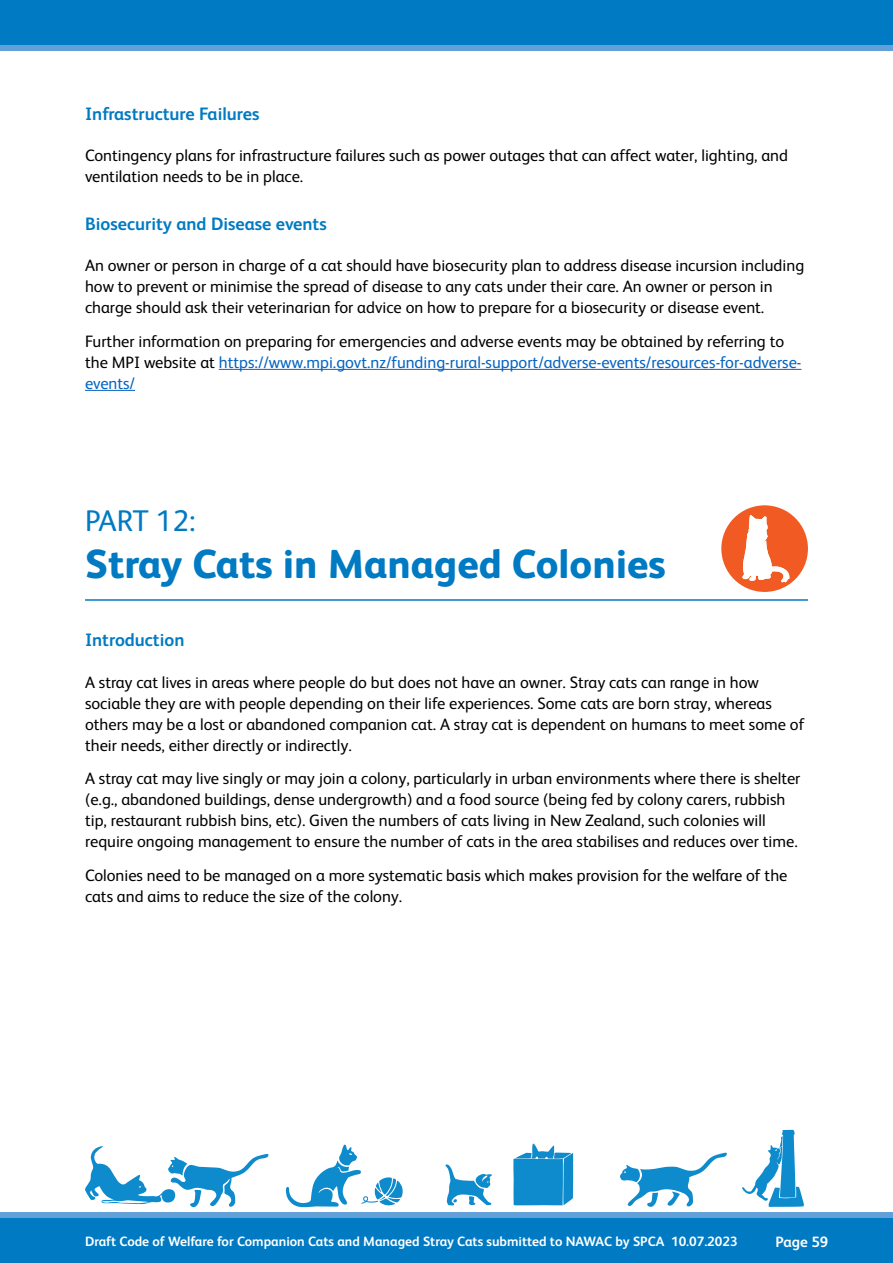
<style>
.page{position:relative;width:893px;height:1263px;background:#fff}
.page>*{position:absolute;margin:0;border:0;box-sizing:border-box;transform-origin:0 0}
.t1{font:800 40.5px "FS Albert";color:#007ac2}
.t2{font:30px "FS Albert";letter-spacing:-.015em;color:#007ac2}
.t3{font:700 18px "FS Albert";color:#007ac2}
.t4{font:16.5px/21px "FS Albert";color:#000}
.t5{font:700 15px "FS Albert";color:#fff}
.t6{font:700 13.5px "FS Albert";color:#fff}
.s1{color:#0563c1}
</style>
<div class="page">
<div style="left:0;top:1212px;width:893px;height:40px;background:#62a0d7"></div>
<div style="left:0;top:10px;width:893px;height:41px;background:#62a0d7"></div>
<div style="left:0;top:1218px;width:893px;height:45px;background:#007ac2"></div>
<div style="left:0;top:0;width:893px;height:45px;background:#007ac2"></div>
<svg style="left:445px;top:1164px;width:47px;height:41px"></svg>
<svg style="left:85px;top:1146px;width:183px;height:61px"></svg>
<svg style="left:513px;top:1143px;width:60px;height:62px"></svg>
<svg style="left:742px;top:1130px;width:62px;height:77px"></svg>
<svg style="left:620px;top:1152px;width:107px;height:55px"></svg>
<svg style="left:286px;top:1144px;width:117px;height:63px"></svg>
<hr style="left:219px;top:369px;width:582px;height:1px;background:#0563c1">
<hr style="left:85px;top:390px;width:50px;height:1px;background:#0563c1">
<hr style="left:85px;top:599px;width:723px;height:2px;background:#007ac2">
<div style="left:721px;top:505px;width:87px;height:87px;background:#f15a22;border-radius:50%"></div>
<svg style="left:742px;top:515px;width:47px;height:67px"></svg>
<p class="t3" style="left:85px;top:104px;width:176px">Infrastructure Failures</p>
<p class="t4" style="left:85px;top:145px;width:704px">Contingency plans for infrastructure failures such as power outages that can affect water, lighting, and ventilation needs to be in place.</p>
<p class="t3" style="left:85px;top:213px;width:243px">Biosecurity and Disease events</p>
<p class="t4" style="left:85px;top:255px;width:721px">An owner or person in charge of a cat should have biosecurity plan to address disease incursion including how to prevent or minimise the spread of disease to any cats under their care. An owner or person in charge should ask their veterinarian for advice on how to prepare for a biosecurity or disease event.</p>
<p class="t4" style="left:85px;top:330px;width:718px">Further information on preparing for emergencies and adverse events may be obtained by referring to the MPI website at <span class="s1">https://www.mpi.govt.nz/funding-rural-support/adverse-events/resources-for-adverse&shy;events/</span></p>
<h2 class="t2" style="left:85px;top:504px;width:112px">PART 12:</h2>
<h1 class="t1" style="left:85px;top:540px;width:582px">Stray Cats in Managed Colonies</h1>
<p class="t3" style="left:85px;top:630px;width:101px">Introduction</p>
<p class="t4" style="left:85px;top:671px;width:721px">A stray cat lives in areas where people do but does not have an owner. Stray cats can range in how sociable they are with people depending on their life experiences. Some cats are born stray, whereas others may be a lost or abandoned companion cat. A stray cat is dependent on humans to meet some of their needs, either directly or indirectly.</p>
<p class="t4" style="left:85px;top:768px;width:717px">A stray cat may live singly or may join a colony, particularly in urban environments where there is shelter (e.g., abandoned buildings, dense undergrowth) and a food source (being fed by colony carers, rubbish tip, restaurant rubbish bins, etc). Given the numbers of cats living in New Zealand, such colonies will require ongoing management to ensure the number of cats in the area stabilises and reduces over time.</p>
<p class="t4" style="left:85px;top:865px;width:704px">Colonies need to be managed on a more systematic basis which makes provision for the welfare of the cats and aims to reduce the size of the colony.</p>
<p class="t6" style="left:85px;top:1234px;width:654px">Draft Code of Welfare for Companion Cats and Managed Stray Cats submitted to NAWAC by SPCA 10.07.2023</p>
<p class="t5" style="left:775px;top:1233px;width:54px">Page 59</p>
</div>
